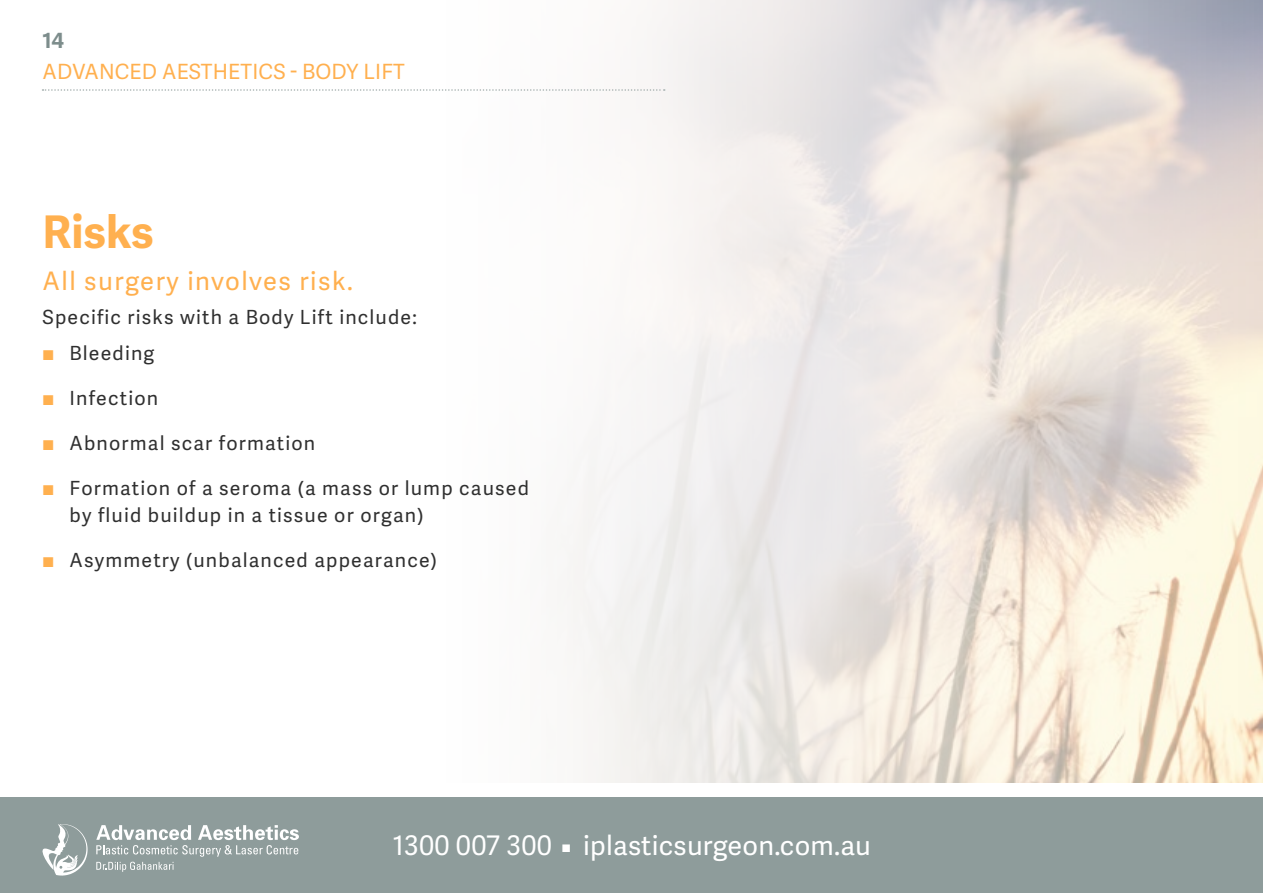
<style>
.page{position:relative;width:1263px;height:893px;background:#fff}
.page>*{position:absolute;margin:0;border:0;box-sizing:border-box;transform-origin:0 0}
.t1{font:700 45px "Adelle Sans";color:#ffb04f}
.t2{font:27px "Adelle Sans";letter-spacing:.01em;color:#fff}
.t3{font:25.5px "Adelle Sans";letter-spacing:.06em;color:#ffb04f}
.t4{font:21px "Adelle Sans";letter-spacing:.01em;color:#ffb04f}
.t5{font:700 21px "Adelle Sans";color:#7d8d8c}
.t6{font:19.5px/36px "Adelle Sans";letter-spacing:.06em;color:#303030}
.s1{font-weight:700;color:#ffb04f}
.s2{font-weight:700;font-size:15px}
</style>
<div class="page">
<img style="left:567px;top:0;width:696px;height:783px">
<svg style="left:43px;top:89px;width:622px;height:2px"></svg>
<div style="left:0;top:795px;width:1263px;height:98px;background:#8e9c9b"></div>
<div style="left:0;top:783px;width:1263px;height:14px;background:#fff"></div>
<svg style="left:43px;top:824px;width:45px;height:51px"></svg>
<svg style="left:96px;top:825px;width:203px;height:47px"></svg>
<p class="t5" style="left:43px;top:25px;width:23px">14</p>
<p class="t4" style="left:43px;top:56px;width:364px">ADVANCED AESTHETICS - BODY LIFT</p>
<h1 class="t1" style="left:43px;top:199px;width:113px">Risks</h1>
<h3 class="t3" style="left:43px;top:263px;width:312px">All surgery involves risk.</h3>
<p class="t6" style="left:43px;top:298px;width:376px">Specific risks with a Body Lift include: <span class="s1">͔</span> Bleeding</p>
<p class="t6" style="left:43px;top:379px;width:117px"><span class="s1">͔</span> Infection</p>
<p class="t6" style="left:43px;top:424px;width:274px"><span class="s1">͔</span> Abnormal scar formation</p>
<p class="t6" style="left:70px;top:474px;width:461px;line-height:27px;text-indent:-27px"><span class="s1">͔</span> Formation of a seroma (a mass or lump caused by fluid buildup in a tissue or organ)</p>
<p class="t6" style="left:43px;top:541px;width:396px"><span class="s1">͔</span> Asymmetry (unbalanced appearance)</p>
<h2 class="t2" style="left:393px;top:827px;width:480px">1300 007 300 <span class="s2">W</span> iplasticsurgeon.com.au</h2>
</div>
